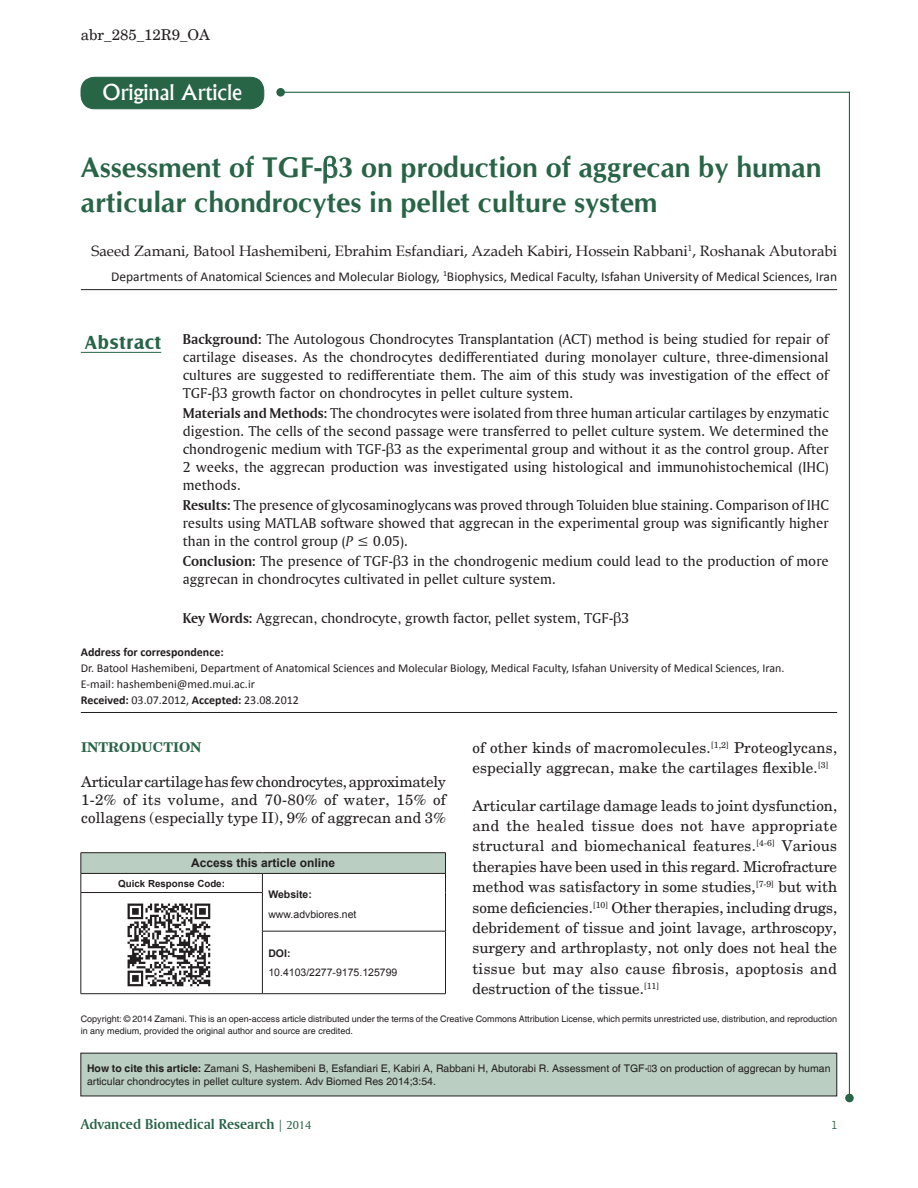
<style>
.page{position:relative;width:918px;height:1188px;background:#fff}
.page>*{position:absolute;margin:0;border:0;box-sizing:border-box;transform-origin:0 0}
.AT{font:700 28.5px/34.2px "CG Omega";color:#286446}
.AH{font:500 21px "Albertus";color:#fff}
.ABSH{font:700 19.5px "Castle T";letter-spacing:.04em;color:#286446}
.ABS{font:15px/18px "Amerigo BT Roman A";color:#231f20;text-align:justify}
.TX{font:15px/20.4px "New Century Schlbk";letter-spacing:.01em;color:#231f20;text-align:justify}
.AU{font:15px "Book Antiqua";color:#231f20}
.KWD{font:15px "Amerigo BT Roman A";color:#231f20}
.RF{font:15px "Amerigo BT Bold A";color:#286446}
.AFF{font:13.5px "Calibri";color:#231f20}
.t1{font:700 13.5px "Century Schoolbook BT";color:#286446}
.ADD{font:12px/15.8px "Calibri";color:#231f20}
.HIS{font:12px "Calibri";color:#231f20}
.ATAO{font:700 12px "Arial";color:#231f20}
.RF-2{font:12px "Bell Centennial BT Address";color:#286446}
.SRC{font:10.5px/12.6px "Helvetica";color:#231f20}
.DOI{font:10.5px "Arial";color:#231f20}
.WEB{font:10.5px "Arial";color:#231f20}
.WEB-2{font:700 10.5px "Arial";color:#231f20}
.DOI-2{font:700 10.5px "Arial";color:#231f20}
.QRC{font:700 9.75px "Arial";color:#231f20}
.t2{font:9px/12px "Helvetica";color:#231f20}
.s1{font-family:"Amerigo BT Bold A"}
.s2{font-family:"Amerigo BT Italic A"}
.s3{font-weight:700}
.s4{font-family:"Amerigo BT Roman A";font-size:12px}
</style>
<div class="page">
<hr style="left:281px;top:92px;width:569px;height:1px;background:#286446">
<div style="left:276px;top:88px;width:9px;height:9px;background:#286446;border-radius:50%"></div>
<hr style="left:849px;top:92px;width:1px;height:1005px;background:#286446">
<div style="left:845px;top:1094px;width:9px;height:8px;background:#286446;border-radius:50%"></div>
<hr style="left:81px;top:712px;width:756px;height:1px;background:#231f20">
<hr style="left:81px;top:352px;width:80px;height:1px;background:#286446">
<hr style="left:81px;top:289px;width:756px;height:1px;background:#231f20">
<div style="left:81px;top:77px;width:183px;height:32px;background:#286446;border-radius:14px"></div>
<div style="left:81px;top:77px;width:183px;height:32px;border:1px solid #286446;border-radius:14px"></div>
<div style="left:81px;top:853px;width:365px;height:20px;background:#bacec1"></div>
<hr style="left:81px;top:993px;width:181px;height:1px;background:#231f20">
<hr style="left:81px;top:852px;width:181px;height:1px;background:#231f20">
<hr style="left:262px;top:852px;width:184px;height:1px;background:#231f20">
<hr style="left:81px;top:873px;width:181px;height:1px;background:#231f20">
<svg style="left:81px;top:853px;width:1px;height:39px"></svg>
<hr style="left:262px;top:873px;width:184px;height:1px;background:#231f20">
<svg style="left:445px;top:853px;width:1px;height:40px"></svg>
<hr style="left:445px;top:893px;width:1px;height:38px;background:#231f20">
<hr style="left:81px;top:892px;width:182px;height:1px;background:#231f20">
<hr style="left:81px;top:893px;width:1px;height:38px;background:#231f20">
<hr style="left:81px;top:931px;width:1px;height:63px;background:#231f20">
<hr style="left:445px;top:931px;width:1px;height:63px;background:#231f20">
<hr style="left:262px;top:993px;width:184px;height:1px;background:#231f20">
<svg style="left:262px;top:874px;width:1px;height:18px"></svg>
<hr style="left:262px;top:893px;width:1px;height:38px;background:#231f20">
<hr style="left:262px;top:931px;width:1px;height:63px;background:#231f20">
<hr style="left:262px;top:931px;width:184px;height:1px;background:#231f20">
<img style="left:127px;top:903px;width:84px;height:84px">
<div style="left:81px;top:1053px;width:756px;height:43px;background:#bacec1"></div>
<svg style="left:323px;top:155px;width:15px;height:29px"></svg>
<p class="TX" style="left:81px;top:24px;width:131px">abr_285_12R9_OA</p>
<p class="AH" style="left:103px;top:80px;width:141px">Original Article</p>
<p class="AT" style="left:81px;top:150px;width:742px">Assessment of TGF‑ 3 on production of aggrecan by human articular chondrocytes in pellet culture system</p>
<p class="AU" style="left:92px;top:241px;width:747px">Saeed Zamani, Batool Hashemibeni, Ebrahim Esfandiari, Azadeh Kabiri, Hossein Rabbani<sup>1</sup>, Roshanak Abutorabi</p>
<p class="AFF" style="left:111px;top:268px;width:728px">Departments of Anatomical Sciences and Molecular Biology, <sup>1</sup>Biophysics, Medical Faculty, Isfahan University of Medical Sciences, Iran</p>
<p class="ABS" style="left:183px;top:330px;width:647px"><span class="s1">Background:</span> The Autologous Chondrocytes Transplantation (ACT) method is being studied for repair of cartilage diseases. As the chondrocytes dedifferentiated during monolayer culture, three‑dimensional cultures are suggested to redifferentiate them. The aim of this study was investigation of the effect of TGF‑ 3 growth factor on chondrocytes in pellet culture system.</p>
<p class="ABS" style="left:183px;top:404px;width:647px"><span class="s1">Materials and Methods:</span> The chondrocytes were isolated from three human articular cartilages by enzymatic digestion. The cells of the second passage were transferred to pellet culture system. We determined the chondrogenic medium with TGF‑ 3 as the experimental group and without it as the control group. After 2 weeks, the aggrecan production was investigated using histological and immunohistochemical (IHC) methods.</p>
<p class="ABS" style="left:183px;top:496px;width:648px"><span class="s1">Results:</span> The presence of glycosaminoglycans was proved through Toluiden blue staining. Comparison of IHC results using MATLAB software showed that aggrecan in the experimental group was significantly higher than in the control group (<span class="s2">P</span> ≤ 0.05).</p>
<p class="ABS" style="left:183px;top:552px;width:647px"><span class="s1">Conclusion:</span> The presence of TGF‑ 3 in the chondrogenic medium could lead to the production of more aggrecan in chondrocytes cultivated in pellet culture system.</p>
<p class="KWD" style="left:183px;top:609px;width:448px"><span class="s1">Key Words:</span> Aggrecan, chondrocyte, growth factor, pellet system, TGF‑ 3</p>
<p class="ADD" style="left:81px;top:645px;width:705px"><span class="s3">Address for correspondence:<br></span>Dr. Batool Hashemibeni, Department of Anatomical Sciences and Molecular Biology, Medical Faculty, Isfahan University of Medical Sciences, Iran.<br>E‑mail: hashembeni@med.mui.ac.ir</p>
<p class="HIS" style="left:81px;top:692px;width:220px"><span class="s3">Received:</span> 03.07.2012, <span class="s3">Accepted:</span> 23.08.2012</p>
<p class="ABSH" style="left:85px;top:331px;width:78px">Abstract</p>
<h1 class="t1" style="left:81px;top:739px;width:122px">INTRODUCTION</h1>
<p class="TX" style="left:81px;top:773px;width:366px;line-height:18px">Articular cartilage has few chondrocytes, approximately 1-2% of its volume, and 70-80% of water, 15% of collagens (especially type II), 9% of aggrecan and 3%</p>
<p class="ATAO" style="left:191px;top:855px;width:146px">Access this article online</p>
<p class="QRC" style="left:118px;top:877px;width:108px">Quick Response Code:</p>
<p class="WEB-2" style="left:268px;top:887px;width:45px">Website:</p>
<p class="WEB" style="left:268px;top:907px;width:90px">www.advbiores.net</p>
<p class="DOI-2" style="left:268px;top:946px;width:24px">DOI:</p>
<p class="DOI" style="left:268px;top:965px;width:131px">10.4103/2277-9175.125799</p>
<p class="TX" style="left:472px;top:737px;width:366px">of other kinds of macromolecules.<sup>[1,2]</sup> Proteoglycans, especially aggrecan, make the cartilages flexible.<sup>[3]</sup></p>
<p class="TX" style="left:472px;top:795px;width:366px">Articular cartilage damage leads to joint dysfunction, and the healed tissue does not have appropriate structural and biomechanical features.<sup>[4‑6]</sup> Various therapies have been used in this regard. Microfracture method was satisfactory in some studies,<sup>[7‑9]</sup> but with some deficiencies.<sup>[10]</sup> Other therapies, including drugs, debridement of tissue and joint lavage, arthroscopy, surgery and arthroplasty, not only does not heal the tissue but may also cause fibrosis, apoptosis and destruction of the tissue.<sup>[11]</sup></p>
<p class="t2" style="left:81px;top:1013px;width:758px">Copyright: © 2014 Zamani. This is an open-access article distributed under the terms of the Creative Commons Attribution License, which permits unrestricted use, distribution, and reproduction in any medium, provided the original author and source are credited.</p>
<p class="SRC" style="left:87px;top:1062px;width:745px"><span class="s3">How to cite this article:</span> Zamani S, Hashemibeni B, Esfandiari E, Kabiri A, Rabbani H, Abutorabi R. Assessment of TGF-β3 on production of aggrecan by human articular chondrocytes in pellet culture system. Adv Biomed Res 2014;3:54.</p>
<p class="RF" style="left:81px;top:1115px;width:232px">Advanced Biomedical Research <span class="s4">| 2014</span></p>
<p class="RF-2" style="left:832px;top:1118px;width:7px">1</p>
</div>
